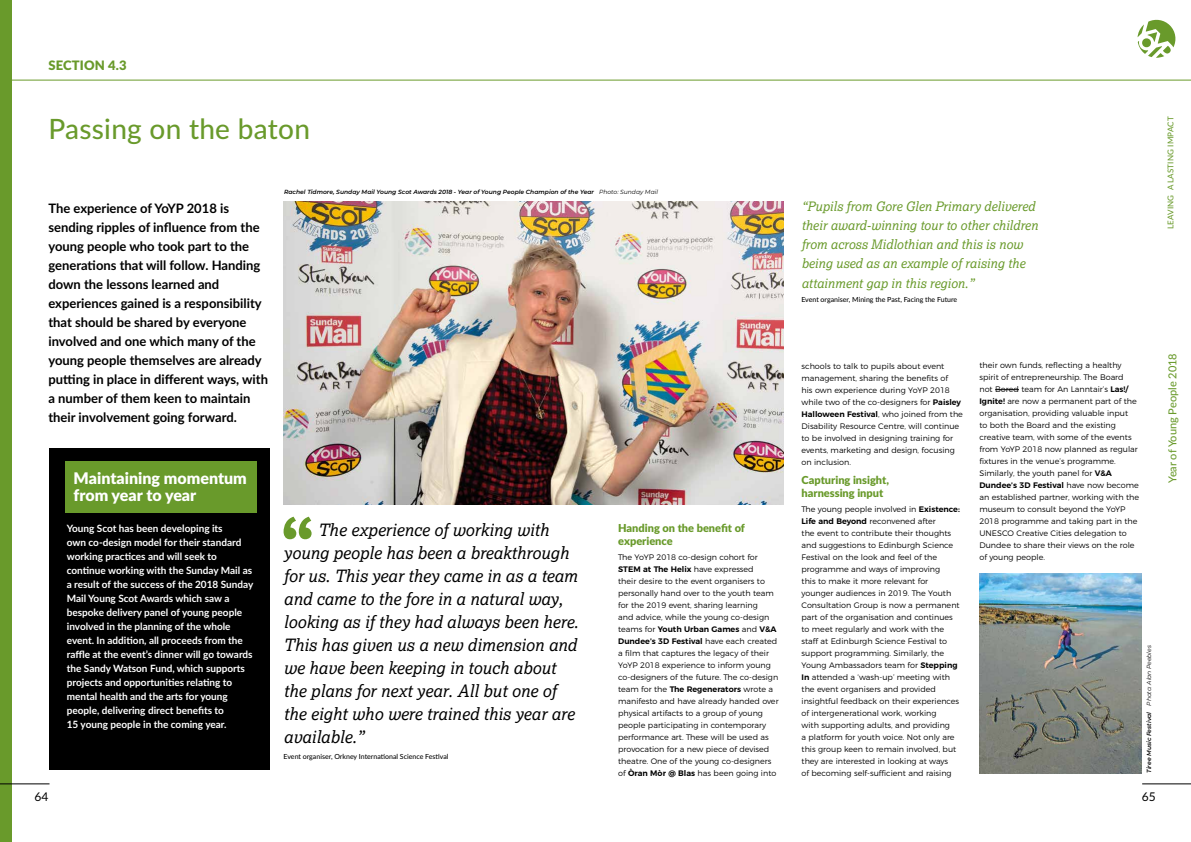
<style>
.page{position:relative;width:1191px;height:842px;background:#fff}
.page>*{position:absolute;margin:0;border:0;box-sizing:border-box;transform-origin:0 0}
.t1{font:500 28px "Lato";letter-spacing:.01em;color:#699a2b}
.t2{font:italic 17px/23px "Lexia";color:#000}
.t3{font:900 16px/17px "Lato";color:#fff}
.t4{font:700 13px/19px "Lato";color:#000}
.t5{font:italic 13px/19px "Lexia";color:#699a2b}
.t6{font:900 13px "Lato";letter-spacing:.01em;color:#699a2b}
.t7{font:12px "Lato";color:#000}
.t8{font:900 11px/13.5px "Lato";color:#699a2b}
.t9{font:500 11px "Lato";color:#699a2b}
.t10{font:700 10px/14px "Lato";color:#fff}
.t11{font:300 8px/12px "Montserrat";color:#000}
.t12{font:500 8px "Lato";letter-spacing:.02em;color:#699a2b}
.t13{font:500 7px "Lato";color:#000}
.t14{font:italic 600 6px "Montserrat";color:#000}
.s1{font-weight:400}
.s2{font-weight:600}
</style>
<div class="page">
<div style="left:49px;top:448px;width:220px;height:322px;background:#000"></div>
<svg style="left:1137px;top:19px;width:39px;height:39px"></svg>
<div style="left:0;top:0;width:12px;height:842px;background:#699a2b"></div>
<hr style="left:7px;top:80px;width:1184px;height:1px;background:#699a2b">
<hr style="left:1142px;top:784px;width:49px;height:1px;background:#000">
<hr style="left:0;top:784px;width:50px;height:1px;background:#000">
<svg style="left:995px;top:389px;width:24px;height:1px"></svg>
<div style="left:65px;top:461px;width:192px;height:51px;background:#699a2b"></div>
<img style="left:283px;top:201px;width:500px;height:304px">
<svg style="left:283px;top:517px;width:29px;height:22px"></svg>
<img style="left:979px;top:573px;width:162px;height:201px">
<p class="t6" style="left:48px;top:55px;width:80px">SECTION 4.3</p>
<h1 class="t1" style="left:48px;top:109px;width:263px">Passing on the baton</h1>
<p class="t4" style="left:48px;top:198px;width:213px">The experience of YoYP 2018 is sending ripples of influence from the young people who took part to the generations that will follow. Handing</p>
<p class="t4" style="left:48px;top:274px;width:215px">down the lessons learned and experiences gained is a responsibility</p>
<p class="t4" style="left:48px;top:312px;width:221px">that should be shared by everyone involved and one which many of the young people themselves are already putting in place in different ways, with a number of them keen to maintain their involvement going forward.</p>
<p class="t14" style="left:284px;top:187px;width:375px">Rachel Tidmore, Sunday Mail Young Scot Awards 2018 - Year of Young People Champion of the Year <span class="s1">Photo: Sunday Mail</span></p>
<p class="t3" style="left:74px;top:468px;width:175px">Maintaining momentum from year to year</p>
<p class="t10" style="left:67px;top:521px;width:157px">Young Scot has been developing its</p>
<p class="t10" style="left:67px;top:535px;width:176px">own co-design model for their standard</p>
<p class="t10" style="left:67px;top:549px;width:187px">working practices and will seek to continue working with the Sunday Mail as</p>
<p class="t10" style="left:67px;top:577px;width:188px">a result of the success of the 2018 Sunday<br>Mail Young Scot Awards which saw a</p>
<p class="t10" style="left:67px;top:605px;width:187px">bespoke delivery panel of young people involved in the planning of the whole event. In addition, all proceeds from the raffle at the event’s dinner will go towards the Sandy Watson Fund, which supports projects and opportunities relating to</p>
<p class="t10" style="left:67px;top:689px;width:162px">mental health and the arts for young</p>
<p class="t10" style="left:67px;top:703px;width:161px">people, delivering direct benefits to<br>15 young people in the coming year.</p>
<p class="t2" style="left:283px;top:518px;width:296px;text-indent:35px">The experience of working with young people has been a breakthrough for us. This year they came in as a team and came to the fore in a natural way, looking as if they had always been here.<br>This has given us a new dimension and we have been keeping in touch about the plans for next year. All but one of the eight who were trained this year are available.”</p>
<p class="t13" style="left:283px;top:752px;width:167px">Event organiser, Orkney International Science Festival</p>
<p class="t8" style="left:618px;top:521px;width:128px">Handing on the benefit of experience</p>
<p class="t11" style="left:618px;top:551px;width:162px">The YoYP 2018 co-design cohort for <span class="s2">STEM at The Helix</span> have expressed<br>their desire to the event organisers to personally hand over to the youth team for the 2019 event, sharing learning<br>and advice, while the young co-design teams for <span class="s2">Youth Urban Games</span> and <span class="s2">V&amp;A Dundee’s 3D Festival</span> have each created a flm that captures the legacy of their YoYP 2018 experience to inform young co-designers of the future. The co-design team for the <span class="s2">The Regenerators</span> wrote a manifesto and have already handed over physical artifacts to a group of young people participating in contemporary performance art. These will be used as provocation for a new piece of devised theatre. One of the young co-designers of <span class="s2">Òran Mòr @ Blas</span> has been going into</p>
<p class="t5" style="left:801px;top:197px;width:238px">“Pupils from Gore Glen Primary delivered their award-winning tour to other children</p>
<p class="t5" style="left:801px;top:235px;width:223px">from across Midlothian and this is now</p>
<p class="t5" style="left:801px;top:254px;width:225px">being used as an example of raising the</p>
<p class="t5" style="left:801px;top:274px;width:174px">attainment gap in this region.”</p>
<p class="t13" style="left:801px;top:295px;width:157px">Event organiser, Mining the Past, Facing the Future</p>
<p class="t11" style="left:801px;top:359px;width:163px">schools to talk to pupils about event management, sharing the benefts of<br>his own experience during YoYP 2018 while two of the co-designers for <span class="s2">Paisley Halloween Festival</span>, who joined from the Disability Resource Centre, will continue to be involved in designing training for events, marketing and design, focusing on inclusion.</p>
<p class="t8" style="left:801px;top:472px;width:89px">Capturing insight, harnessing input</p>
<p class="t11" style="left:801px;top:502px;width:160px">The young people involved in <span class="s2">Existence:<br>Life and Beyond</span> reconvened after<br>the event to contribute their thoughts and suggestions to Edinburgh Science Festival on the look and feel of the programme and ways of improving<br>this to make it more relevant for younger audiences in 2019. The Youth Consultation Group is now a permanent part of the organisation and continues to meet regularly and work with the staff at Edinburgh Science Festival to support programming. Similarly, the Young Ambassadors team for <span class="s2">Stepping In</span> attended a ‘wash-up’ meeting with the event organisers and provided insightful feedback on their experiences of intergenerational work, working<br>with supporting adults, and providing<br>a platform for youth voice. Not only are this group keen to remain involved, but they are interested in looking at ways<br>of becoming self-sufcient and raising</p>
<p class="t11" style="left:979px;top:359px;width:161px">their own funds, refecting a healthy spirit of entrepreneurship. The Board<br>not Bored team for An Lanntair’s <span class="s2">Las!/ Ignite!</span> are now a permanent part of the organisation, providing valuable input<br>to both the Board and the existing creative team, with some of the events from YoYP 2018 now planned as regular fxtures in the venue’s programme.<br>Similarly, the youth panel for <span class="s2">V&amp;A Dundee’s 3D Festival</span> have now become an established partner, working with the museum to consult beyond the YoYP 2018 programme and taking part in the UNESCO Creative Cities delegation to Dundee to share their views on the role of young people.</p>
<p class="t14" style="left:1144px;top:773px;width:129px;rotate:-90deg">Tiree Music Festival <span class="s1">Photo: Alan Peebles</span></p>
<h3 class="t7" style="left:34px;top:788px;width:15px">64</h3>
<h3 class="t7" style="left:1141px;top:788px;width:15px">65</h3>
<p class="t12" style="left:1164px;top:229px;width:114px;rotate:-90deg">LEAVING A LASTING IMPACT</p>
<h3 class="t9" style="left:1164px;top:483px;width:131px;rotate:-90deg">Year of Young People 2018</h3>
</div>
